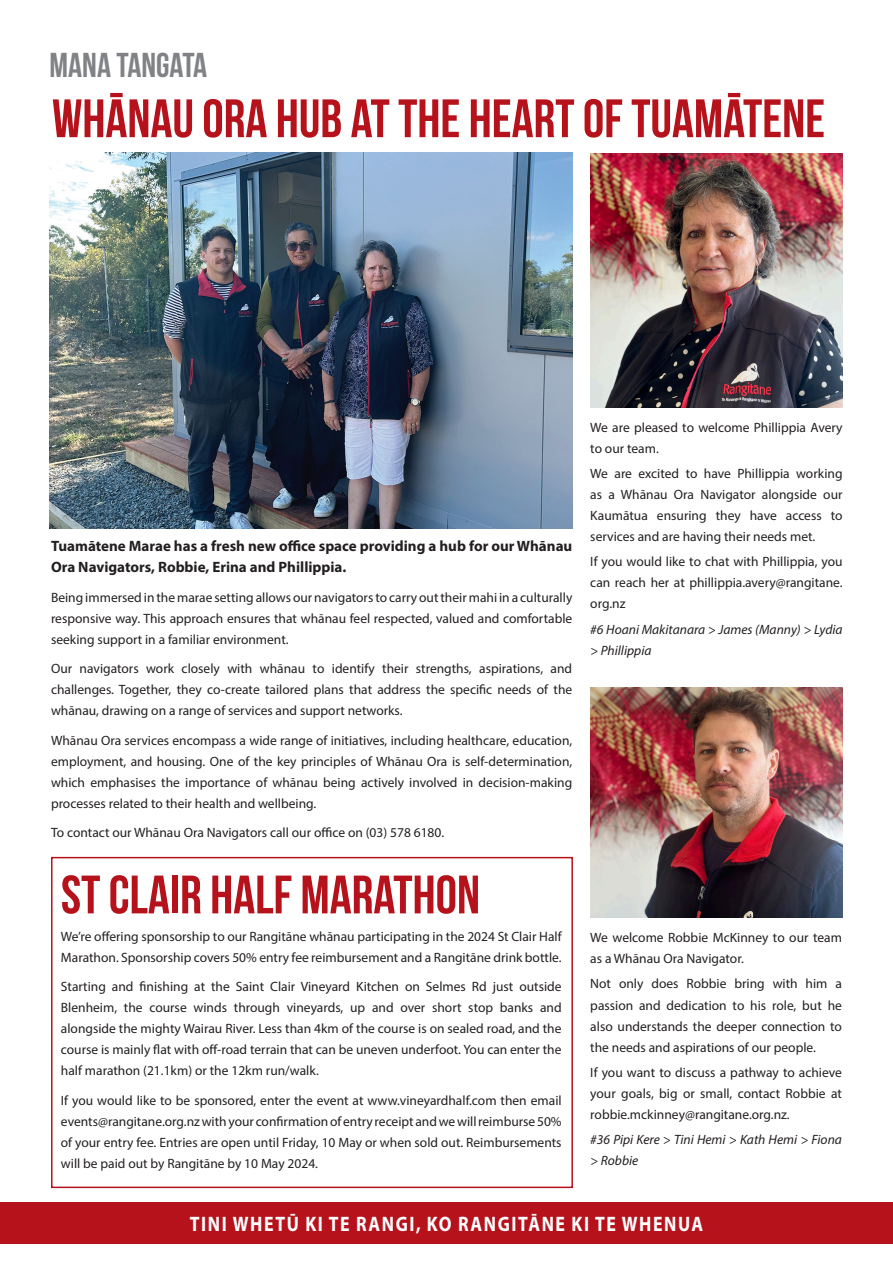
<style>
.page{position:relative;width:893px;height:1263px;background:#fff}
.page>*{position:absolute;margin:0;border:0;box-sizing:border-box;transform-origin:0 0}
.t1{font:54px "Bebas Neue";color:#b6121b}
.t2{font:34.5px "Bebas Neue";color:#808285}
.t3{font:700 21px "Myriad Pro";letter-spacing:.09em;color:#fff;scale:.85 1}
.t4{font:700 15px/21px "Myriad Pro";color:#231f20}
.t5{font:13.5px/21px "Myriad Pro";color:#231f20;text-align:justify}
.t6{font:italic 13.5px/21px "Myriad Pro";color:#231f20}
</style>
<div class="page">
<div style="left:0;top:1202px;width:893px;height:41px;background:#b6121b"></div>
<img style="left:50px;top:152px;width:523px;height:377px">
<img style="left:591px;top:153px;width:252px;height:255px">
<img style="left:590px;top:688px;width:253px;height:229px">
<div style="left:51px;top:857px;width:522px;height:331px;border:2px solid #b6121b"></div>
<p class="t2" style="left:50px;top:46px;width:159px">MANA TANGATA</p>
<p class="t1" style="left:52px;top:89px;width:775px">WHĀNAU ORA HUB AT THE HEART OF TUAMĀTENE</p>
<p class="t4" style="left:51px;top:535px;width:523px">Tuamātene Marae has a fresh new office space providing a hub for our Whānau<br>Ora Navigators, Robbie, Erina and Phillippia.</p>
<p class="t5" style="left:51px;top:587px;width:523px">Being immersed in the marae setting allows our navigators to carry out their mahi in a culturally responsive way. This approach ensures that whānau feel respected, valued and comfortable seeking support in a familiar environment.</p>
<p class="t5" style="left:51px;top:658px;width:523px">Our navigators work closely with whānau to identify their strengths, aspirations, and challenges. Together, they co-create tailored plans that address the specific needs of the whānau, drawing on a range of services and support networks.</p>
<p class="t5" style="left:51px;top:730px;width:523px">Whānau Ora services encompass a wide range of initiatives, including healthcare, education, employment, and housing. One of the key principles of Whānau Ora is self-determination, which emphasises the importance of whānau being actively involved in decision-making processes related to their health and wellbeing.</p>
<p class="t5" style="left:51px;top:822px;width:395px">To contact our Whānau Ora Navigators call our office on (03) 578 6180.</p>
<p class="t1" style="left:61px;top:865px;width:421px">ST CLAIR HALF MARATHON</p>
<p class="t5" style="left:61px;top:926px;width:502px">We’re offering sponsorship to our Rangitāne whānau participating in the 2024 St Clair Half<br>Marathon. Sponsorship covers 50% entry fee reimbursement and a Rangitāne drink bottle.</p>
<p class="t5" style="left:61px;top:976px;width:502px">Starting and finishing at the Saint Clair Vineyard Kitchen on Selmes Rd just outside Blenheim, the course winds through vineyards, up and over short stop banks and alongside the mighty Wairau River. Less than 4km of the course is on sealed road, and the course is mainly flat with off-road terrain that can be uneven underfoot. You can enter the half marathon (21.1km) or the 12km run/walk.</p>
<p class="t5" style="left:61px;top:1090px;width:502px">If you would like to be sponsored, enter the event at www.vineyardhalf.com then email events@rangitane.org.nz with your confirmation of entry receipt and we will reimburse 50% of your entry fee. Entries are open until Friday, 10 May or when sold out. Reimbursements will be paid out by Rangitāne by 10 May 2024.</p>
<p class="t5" style="left:590px;top:417px;width:254px">We are pleased to welcome Phillippia Avery to our team.</p>
<p class="t5" style="left:590px;top:463px;width:254px">We are excited to have Phillippia working as a Whānau Ora Navigator alongside our Kaumātua ensuring they have access to services and are having their needs met.</p>
<p class="t5" style="left:590px;top:551px;width:254px">If you would like to chat with Phillippia, you can reach her at phillippia.avery@rangitane. org.nz</p>
<p class="t6" style="left:590px;top:618px;width:254px">#6 Hoani Makitanara &gt; James (Manny) &gt; Lydia &gt; Phillippia</p>
<p class="t5" style="left:590px;top:927px;width:253px">We welcome Robbie McKinney to our team as a Whānau Ora Navigator.</p>
<p class="t5" style="left:590px;top:973px;width:253px">Not only does Robbie bring with him a passion and dedication to his role, but he also understands the deeper connection to the needs and aspirations of our people.</p>
<p class="t5" style="left:590px;top:1061px;width:253px">If you want to discuss a pathway to achieve your goals, big or small, contact Robbie at robbie.mckinney@rangitane.org.nz.</p>
<p class="t6" style="left:590px;top:1129px;width:253px">#36 Pipi Kere &gt; Tini Hemi &gt; Kath Hemi &gt; Fiona &gt; Robbie</p>
<p class="t3" style="left:190px;top:1210px;width:605px">TINI WHETŪ KI TE RANGI, KO RANGITĀNE KI TE WHENUA</p>
</div>
